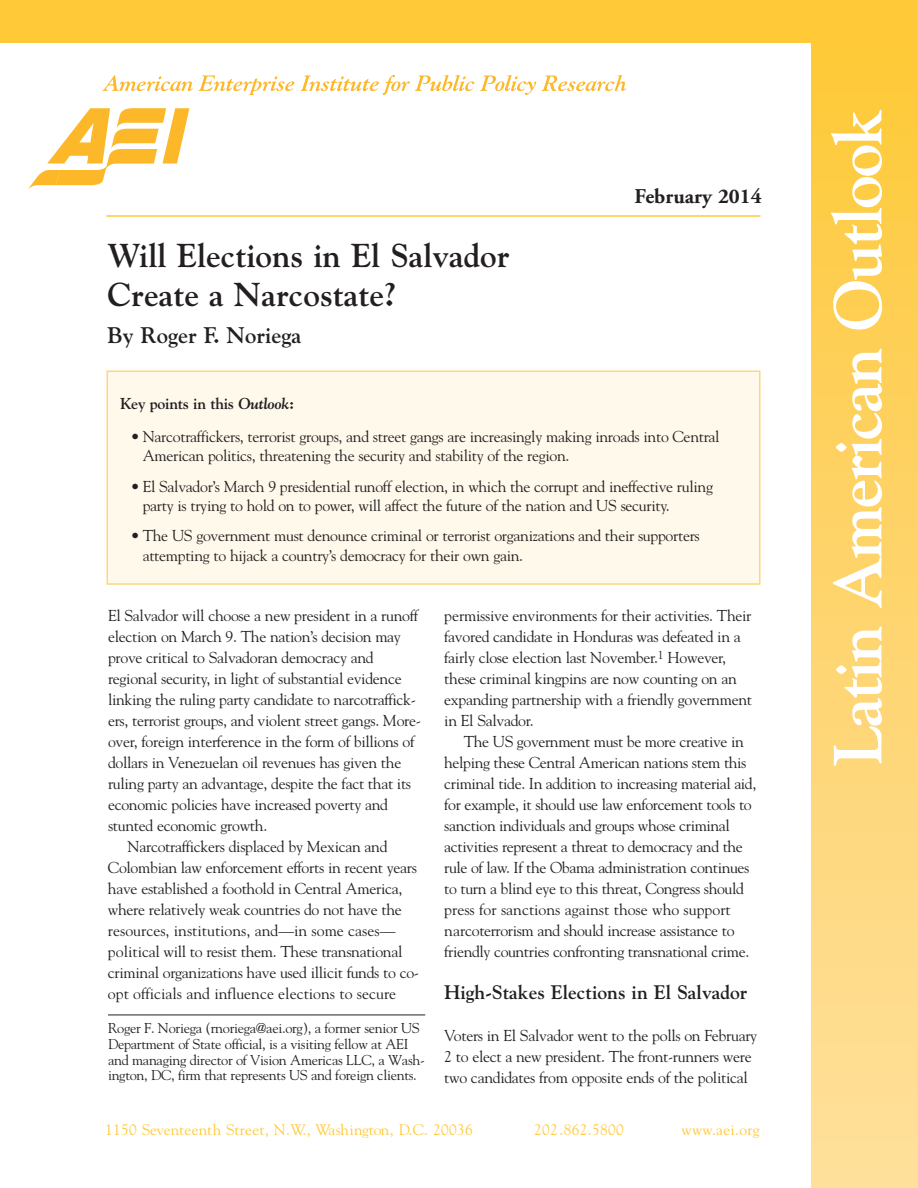
<style>
.page{position:relative;width:918px;height:1188px;background:#fff}
.page>*{position:absolute;margin:0;border:0;box-sizing:border-box;transform-origin:0 0}
.t1{font:700 67.5px "Goudy";letter-spacing:-.035em;color:#fff}
.t2{font:700 33px/39.6px "Goudy";color:#231f20}
.t3{font:700 22.5px "Goudy";color:#231f20}
.t4{font:700 21px "Adobe Garamond";color:#231f20}
.t5{font:700 19.5px "Goudy";color:#231f20}
.t6{font:15.75px/21px "Goudy";letter-spacing:-.02em;color:#231f20}
.t7{font:15.75px "Goudy";color:#231f20}
.t8{font:700 15.75px "Goudy";letter-spacing:-.015em;color:#231f20}
.t9{font:15.3px "Goudy";letter-spacing:.025em;color:#ffc938}
.t10{font:14.25px/15.8px "Goudy";letter-spacing:-.02em;color:#231f20}
.s1{font-style:italic}
</style>
<div class="page">
<svg style="left:28px;top:108px;width:161px;height:81px"></svg>
<svg style="left:102px;top:75px;width:193px;height:20px"></svg>
<svg style="left:301px;top:75px;width:235px;height:20px"></svg>
<svg style="left:542px;top:75px;width:84px;height:16px"></svg>
<div style="left:812px;top:44px;width:106px;height:1144px;background:linear-gradient(to bottom,#fec93b,#ffe09e)"></div>
<div style="left:0;top:0;width:918px;height:43px;background:#ffc938"></div>
<hr style="left:106px;top:215px;width:654px;height:2px;background:#ffc938">
<hr style="left:108px;top:1015px;width:317px;height:1px;background:#231f20">
<div style="left:108px;top:372px;width:651px;height:211px;background:#fef9ea"></div>
<div style="left:106px;top:370px;width:655px;height:215px;border:2px solid #fed77a"></div>
<h2 class="t2" style="left:107px;top:236px;width:404px">Will Elections in El Salvador<br>Create a Narcostate?</h2>
<h3 class="t3" style="left:108px;top:322px;width:195px">By Roger F. Noriega</h3>
<h3 class="t4" style="left:635px;top:188px;width:129px">February 2014</h3>
<p class="t8" style="left:120px;top:394px;width:176px">Key points in this <span class="s1">Outlook</span>:</p>
<p class="t6" style="left:143px;top:427px;width:578px;line-height:19.5px;text-indent:-12px">• Narcotraffickers, terrorist groups, and street gangs are increasingly making inroads into Central<br>American politics, threatening the security and stability of the region.</p>
<p class="t6" style="left:143px;top:476px;width:572px;line-height:19.5px;text-indent:-12px">• El Salvador’s March 9 presidential runoff election, in which the corrupt and ineffective ruling party is trying to hold on to power, will affect the future of the nation and US security.</p>
<p class="t6" style="left:143px;top:526px;width:559px;line-height:19.5px;text-indent:-12px">• The US government must denounce criminal or terrorist organizations and their supporters attempting to hijack a country’s democracy for their own gain.</p>
<p class="t6" style="left:108px;top:605px;width:312px">El Salvador will choose a new president in a runoff</p>
<p class="t6" style="left:108px;top:626px;width:294px">election on March 9. The nation’s decision may</p>
<p class="t6" style="left:108px;top:647px;width:267px">prove critical to Salvadoran democracy and</p>
<p class="t6" style="left:108px;top:668px;width:295px">regional security, in light of substantial evidence</p>
<p class="t6" style="left:108px;top:689px;width:310px">linking the ruling party candidate to narcotraffick-</p>
<p class="t6" style="left:108px;top:710px;width:315px">ers, terrorist groups, and violent street gangs. More-</p>
<p class="t6" style="left:108px;top:731px;width:308px">over, foreign interference in the form of billions of</p>
<p class="t6" style="left:108px;top:752px;width:295px">dollars in Venezuelan oil revenues has given the</p>
<p class="t6" style="left:108px;top:773px;width:305px">ruling party an advantage, despite the fact that its</p>
<p class="t6" style="left:108px;top:794px;width:282px">economic policies have increased poverty and</p>
<p class="t6" style="left:108px;top:815px;width:161px">stunted economic growth.</p>
<p class="t6" style="left:128px;top:836px;width:262px">Narcotraffickers displaced by Mexican and</p>
<p class="t6" style="left:108px;top:857px;width:311px">Colombian law enforcement efforts in recent years</p>
<p class="t6" style="left:108px;top:878px;width:296px">have established a foothold in Central America,</p>
<p class="t6" style="left:108px;top:899px;width:295px">where relatively weak countries do not have the</p>
<p class="t7" style="left:108px;top:921px;width:289px">resources, institutions, and—in some cases—</p>
<p class="t6" style="left:108px;top:941px;width:296px">political will to resist them. These transnational</p>
<p class="t6" style="left:108px;top:962px;width:313px">criminal organizations have used illicit funds to co-</p>
<p class="t7" style="left:108px;top:984px;width:290px">opt officials and influence elections to secure</p>
<p class="t10" style="left:108px;top:1020px;width:318px">Roger F. Noriega (rnoriega@aei.org), a former senior US Department of State official, is a visiting fellow at AEI and managing director of Vision Americas LLC, a Wash&shy;ington, DC, firm that represents US and foreign clients.</p>
<p class="t6" style="left:444px;top:605px;width:309px">permissive environments for their activities. Their favored candidate in Honduras was defeated in a fairly close election last November.<sup>1</sup> However, these criminal kingpins are now counting on an expanding partnership with a friendly government in El Salvador.</p>
<p class="t6" style="left:444px;top:731px;width:314px;text-indent:20px">The US government must be more creative in helping these Central American nations stem this criminal tide. In addition to increasing material aid, for example, it should use law enforcement tools to sanction individuals and groups whose criminal activities represent a threat to democracy and the rule of law. If the Obama administration continues to turn a blind eye to this threat, Congress should press for sanctions against those who support narcoterrorism and should increase assistance to friendly countries confronting transnational crime.</p>
<p class="t5" style="left:444px;top:981px;width:305px">High-Stakes Elections in El Salvador</p>
<p class="t6" style="left:444px;top:1025px;width:315px">Voters in El Salvador went to the polls on February<br>2 to elect a new president. The front-runners were two candidates from opposite ends of the political</p>
<p class="t9" style="left:105px;top:1121px;width:369px">1150 Seventeenth Street, N.W., Washington, D.C. 20036</p>
<p class="t9" style="left:534px;top:1121px;width:91px">202.862.5800</p>
<p class="t9" style="left:681px;top:1121px;width:80px">www.aei.org</p>
<h1 class="t1" style="left:819px;top:766px;width:659px;rotate:-90deg">Latin American Outlook</h1>
</div>
